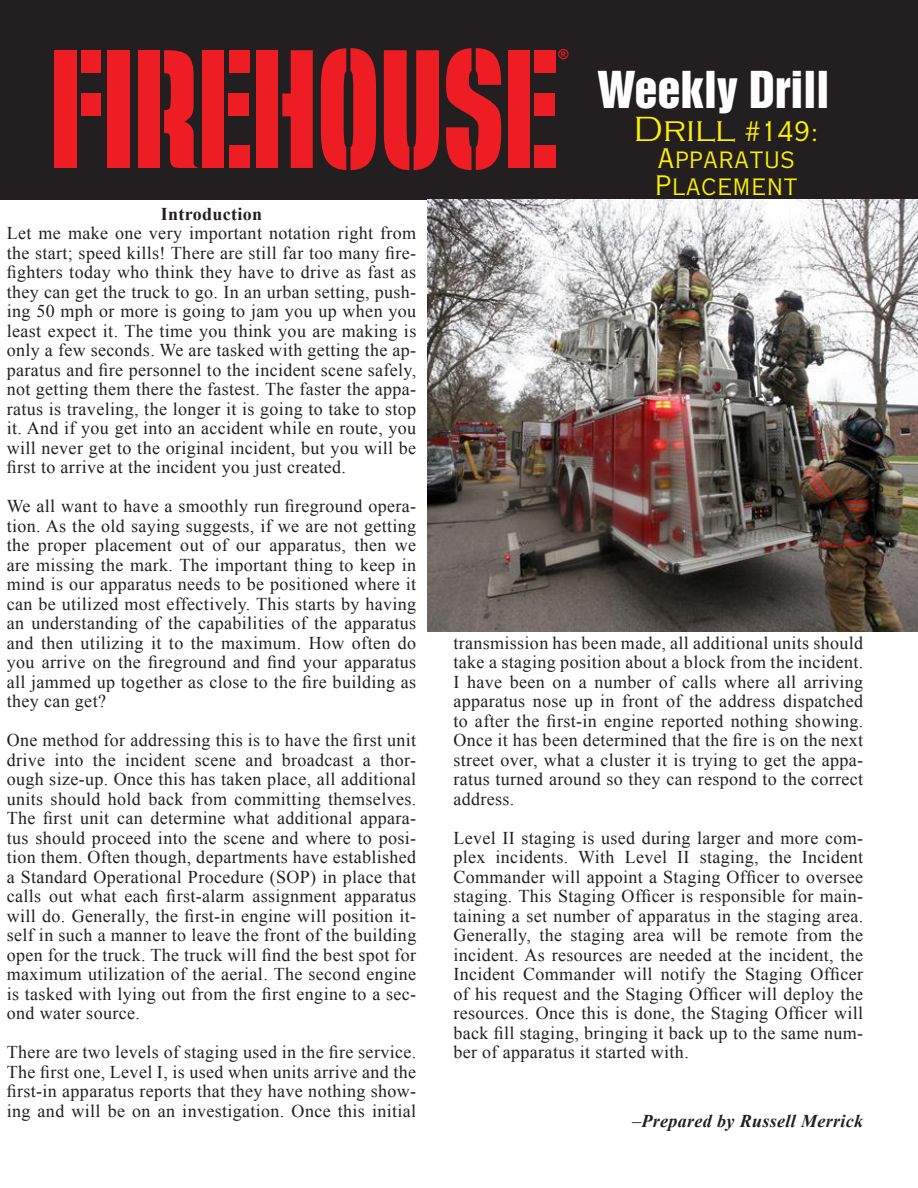
<style>
.page{position:relative;width:918px;height:1188px;background:#fff}
.page>*{position:absolute;margin:0;border:0;box-sizing:border-box;transform-origin:0 0}
.Subheads{font:46.5px "Helvetica Inserat LT Std";color:#fff}
.t1{font:300 36px "Copperplate Gothic";color:#fff101}
.t2{font:27px/27px "Copperplate Gothic Std 29 AB";letter-spacing:.02em;color:#fff101}
.t3{font:18px/19.5px "Times New Roman";letter-spacing:.02em;color:#231f20;text-align:justify}
.t4{font:italic 700 18px "Times New Roman";letter-spacing:.02em;color:#231f20}
.t5{font:700 18px "Times New Roman";letter-spacing:.02em;color:#231f20}
.t6{font:13.65px "Arial Rounded MT Bold";color:#ee1d23}
.s1{font-family:"Copperplate Gothic Std 29 AB";font-weight:400;font-size:27px}
.s2{font-weight:400;font-style:normal}
</style>
<div class="page">
<div style="left:0;top:0;width:918px;height:199px;background:#231f20"></div>
<div style="left:81px;top:50px;width:20px;height:23px;background:#ee1d23"></div>
<div style="left:81px;top:94px;width:19px;height:22px;background:#ee1d23"></div>
<div style="left:54px;top:50px;width:23px;height:118px;background:#ee1d23"></div>
<div style="left:107px;top:50px;width:23px;height:118px;background:#ee1d23"></div>
<div style="left:139px;top:50px;width:21px;height:118px;background:#ee1d23"></div>
<svg style="left:164px;top:50px;width:34px;height:118px"></svg>
<div style="left:229px;top:145px;width:21px;height:23px;background:#ee1d23"></div>
<div style="left:229px;top:94px;width:20px;height:22px;background:#ee1d23"></div>
<div style="left:202px;top:50px;width:22px;height:118px;background:#ee1d23"></div>
<div style="left:229px;top:50px;width:21px;height:23px;background:#ee1d23"></div>
<svg style="left:282px;top:50px;width:31px;height:118px"></svg>
<div style="left:257px;top:50px;width:21px;height:118px;background:#ee1d23"></div>
<svg style="left:321px;top:48px;width:55px;height:122px"></svg>
<svg style="left:384px;top:50px;width:55px;height:120px"></svg>
<svg style="left:446px;top:48px;width:55px;height:122px"></svg>
<div style="left:534px;top:50px;width:22px;height:23px;background:#ee1d23"></div>
<div style="left:534px;top:145px;width:22px;height:23px;background:#ee1d23"></div>
<div style="left:534px;top:94px;width:21px;height:22px;background:#ee1d23"></div>
<div style="left:509px;top:50px;width:21px;height:118px;background:#ee1d23"></div>
<img style="left:428px;top:199px;width:490px;height:433px">
<p class="t5" style="left:161px;top:201px;width:103px">Introduction</p>
<p class="t3" style="left:7px;top:223px;width:411px">Let me make one very important notation right from the start; speed kills! There are still far too many fire&shy;fighters today who think they have to drive as fast as they can get the truck to go. In an urban setting, push&shy;ing 50 mph or more is going to jam you up when you least expect it. The time you think you are making is only a few seconds. We are tasked with getting the ap&shy;paratus and fire personnel to the incident scene safely, not getting them there the fastest. The faster the appa&shy;ratus is traveling, the longer it is going to take to stop it. And if you get into an accident while en route, you will never get to the original incident, but you will be first to arrive at the incident you just created.</p>
<p class="t3" style="left:7px;top:496px;width:411px">We all want to have a smoothly run fireground opera&shy;tion. As the old saying suggests, if we are not getting the proper placement out of our apparatus, then we are missing the mark. The important thing to keep in mind is our apparatus needs to be positioned where it can be utilized most effectively. This starts by having an understanding of the capabilities of the apparatus and then utilizing it to the maximum. How often do you arrive on the fireground and find your apparatus all jammed up together as close to the fire building as they can get?</p>
<p class="t3" style="left:7px;top:730px;width:411px">One method for addressing this is to have the first unit drive into the incident scene and broadcast a thor&shy;ough size-up. Once this has taken place, all additional units should hold back from committing themselves.<br>The first unit can determine what additional appara&shy;tus should proceed into the scene and where to posi&shy;tion them. Often though, departments have established a Standard Operational Procedure (SOP) in place that calls out what each first-alarm assignment apparatus will do. Generally, the first-in engine will position it&shy;self in such a manner to leave the front of the building open for the truck. The truck will find the best spot for maximum utilization of the aerial. The second engine is tasked with lying out from the first engine to a sec&shy;ond water source.</p>
<p class="t3" style="left:7px;top:1042px;width:411px">There are two levels of staging used in the fire service.<br>The first one, Level I, is used when units arrive and the first-in apparatus reports that they have nothing show&shy;ing and will be on an investigation. Once this initial</p>
<p class="t6" style="left:559px;top:46px;width:12px">®</p>
<p class="Subheads" style="left:597px;top:62px;width:234px">Weekly Drill</p>
<p class="t1" style="left:633px;top:110px;width:187px">Drill <span class="s1">#149:</span></p>
<p class="t2" style="left:655px;top:145px;width:144px">Apparatus<br>Placement</p>
<p class="t3" style="left:453px;top:633px;width:411px">transmission has been made, all additional units should take a staging position about a block from the incident.<br>I have been on a number of calls where all arriving apparatus nose up in front of the address dispatched to after the first-in engine reported nothing showing.<br>Once it has been determined that the fire is on the next street over, what a cluster it is trying to get the appa&shy;ratus turned around so they can respond to the correct address.</p>
<p class="t3" style="left:453px;top:828px;width:411px">Level II staging is used during larger and more com&shy;plex incidents. With Level II staging, the Incident Commander will appoint a Staging Officer to oversee staging. This Staging Officer is responsible for main&shy;taining a set number of apparatus in the staging area.<br>Generally, the staging area will be remote from the incident. As resources are needed at the incident, the Incident Commander will notify the Staging Officer of his request and the Staging Officer will deploy the resources. Once this is done, the Staging Officer will back fill staging, bringing it back up to the same num&shy;ber of apparatus it started with.</p>
<p class="t4" style="left:632px;top:1109px;width:233px"><span class="s2">–</span>Prepared by Russell Merrick</p>
</div>
